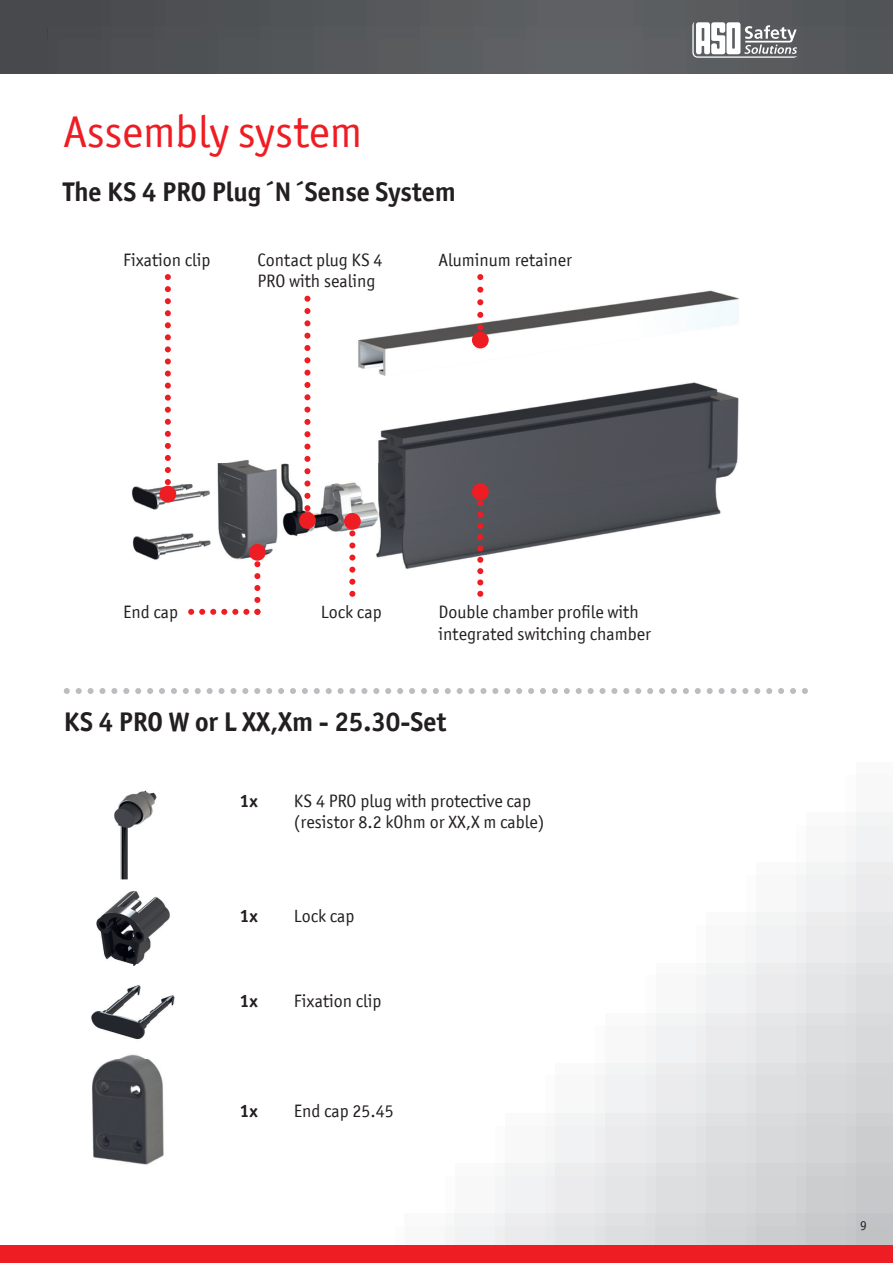
<style>
.page{position:relative;width:893px;height:1263px;background:#fff}
.page>*{position:absolute;margin:0;border:0;box-sizing:border-box;transform-origin:0 0}
.t1{font:45px "Officina San ITC";color:#ee1d23}
.t2{font:700 27px "Officina San ITC";color:#231f20}
.t3{font:18px/21.6px "Officina San ITC";color:#231f20}
.t4{font:700 18px "Officina San ITC";color:#231f20}
.t5{font:13.5px "Officina San ITC";color:#231f20}
</style>
<div class="page">
<div style="left:855px;top:1225px;width:38px;height:38px;background:#c1c2c4"></div>
<div style="left:845px;top:1225px;width:10px;height:38px;background:#c5c6c8"></div>
<div style="left:805px;top:1225px;width:40px;height:38px;background:#c7c8ca"></div>
<div style="left:795px;top:1225px;width:10px;height:38px;background:#cbccce"></div>
<div style="left:755px;top:1225px;width:40px;height:38px;background:#cccdcf"></div>
<div style="left:745px;top:1225px;width:10px;height:38px;background:#d0d1d3"></div>
<div style="left:705px;top:1225px;width:40px;height:38px;background:#d3d4d6"></div>
<div style="left:695px;top:1225px;width:10px;height:38px;background:#d6d7d9"></div>
<div style="left:655px;top:1225px;width:40px;height:38px;background:#d8d9db"></div>
<div style="left:645px;top:1225px;width:10px;height:38px;background:#dcdddf"></div>
<div style="left:605px;top:1225px;width:40px;height:38px;background:#dddee0"></div>
<div style="left:595px;top:1225px;width:10px;height:38px;background:#e1e2e4"></div>
<div style="left:555px;top:1225px;width:40px;height:38px;background:#e4e5e7"></div>
<div style="left:545px;top:1225px;width:10px;height:38px;background:#e8e9ea"></div>
<div style="left:505px;top:1225px;width:40px;height:38px;background:#ebebed"></div>
<div style="left:495px;top:1225px;width:10px;height:38px;background:#efeff0"></div>
<div style="left:454px;top:1225px;width:41px;height:38px;background:#f1f2f3"></div>
<div style="left:444px;top:1225px;width:10px;height:38px;background:#f5f5f6"></div>
<div style="left:404px;top:1225px;width:40px;height:38px;background:#f8f8f9"></div>
<svg style="left:454px;top:812px;width:439px;height:413px"></svg>
<div style="left:0;top:0;width:48px;height:26px;background:#48494c"></div>
<div style="left:856px;top:0;width:37px;height:26px;background:#515456"></div>
<div style="left:845px;top:0;width:11px;height:26px;background:#515456"></div>
<div style="left:803px;top:0;width:42px;height:26px;background:#535658"></div>
<div style="left:792px;top:0;width:11px;height:26px;background:#545759"></div>
<div style="left:749px;top:0;width:43px;height:26px;background:#56585b"></div>
<div style="left:739px;top:0;width:10px;height:26px;background:#57595c"></div>
<div style="left:696px;top:0;width:43px;height:26px;background:#595b5d"></div>
<div style="left:686px;top:0;width:10px;height:26px;background:#5a5c5e"></div>
<div style="left:643px;top:0;width:43px;height:26px;background:#5b5e60"></div>
<div style="left:632px;top:0;width:11px;height:26px;background:#5c5f61"></div>
<div style="left:590px;top:0;width:42px;height:26px;background:#5e6063"></div>
<div style="left:579px;top:0;width:11px;height:26px;background:#5e6063"></div>
<div style="left:856px;top:26px;width:37px;height:13px;background:#525557"></div>
<div style="left:856px;top:39px;width:37px;height:35px;background:#535658"></div>
<div style="left:48px;top:0;width:10px;height:26px;background:#48494c"></div>
<div style="left:58px;top:0;width:43px;height:26px;background:#48494c"></div>
<div style="left:101px;top:0;width:11px;height:26px;background:#494a4d"></div>
<div style="left:112px;top:0;width:42px;height:26px;background:#4b4c4f"></div>
<div style="left:154px;top:0;width:11px;height:26px;background:#4c4d50"></div>
<div style="left:165px;top:0;width:42px;height:26px;background:#4e4f52"></div>
<div style="left:207px;top:0;width:11px;height:26px;background:#4f5053"></div>
<div style="left:218px;top:0;width:42px;height:26px;background:#4e5153"></div>
<div style="left:260px;top:0;width:11px;height:26px;background:#4f5254"></div>
<div style="left:271px;top:0;width:43px;height:26px;background:#515456"></div>
<div style="left:314px;top:0;width:10px;height:26px;background:#525557"></div>
<div style="left:324px;top:0;width:43px;height:26px;background:#535658"></div>
<div style="left:367px;top:0;width:10px;height:26px;background:#55585a"></div>
<div style="left:377px;top:0;width:43px;height:26px;background:#56585b"></div>
<div style="left:420px;top:0;width:11px;height:26px;background:#57595c"></div>
<div style="left:431px;top:0;width:42px;height:26px;background:#595b5d"></div>
<div style="left:473px;top:0;width:11px;height:26px;background:#5a5c5e"></div>
<div style="left:484px;top:0;width:42px;height:26px;background:#5b5e60"></div>
<div style="left:526px;top:0;width:11px;height:26px;background:#5c5f61"></div>
<div style="left:537px;top:0;width:42px;height:26px;background:#5e6063"></div>
<svg style="left:0;top:26px;width:48px;height:13px"></svg>
<div style="left:0;top:39px;width:5px;height:35px;background:#48494c"></div>
<div style="left:5px;top:39px;width:43px;height:35px;background:#48494c"></div>
<div style="left:48px;top:26px;width:10px;height:13px;background:#494a4d"></div>
<div style="left:48px;top:39px;width:10px;height:35px;background:#494a4d"></div>
<svg style="left:58px;top:22px;width:798px;height:52px"></svg>
<div style="left:0;top:1246px;width:893px;height:17px;background:#ee1d23"></div>
<svg style="left:64px;top:688px;width:744px;height:6px"></svg>
<img style="left:96px;top:790px;width:74px;height:174px">
<img style="left:91px;top:964px;width:84px;height:76px">
<img style="left:131px;top:276px;width:608px;height:302px">
<svg style="left:165px;top:274px;width:6px;height:213px"></svg>
<div style="left:159px;top:486px;width:17px;height:16px;background:#ee1d23;border-radius:50%"></div>
<svg style="left:304px;top:296px;width:6px;height:217px"></svg>
<div style="left:299px;top:512px;width:17px;height:17px;background:#ee1d23;border-radius:50%"></div>
<svg style="left:477px;top:274px;width:6px;height:59px"></svg>
<div style="left:472px;top:332px;width:17px;height:16px;background:#ee1d23;border-radius:50%"></div>
<div style="left:249px;top:544px;width:17px;height:17px;background:#ee1d23;border-radius:50%"></div>
<svg style="left:349px;top:529px;width:6px;height:68px"></svg>
<div style="left:344px;top:513px;width:17px;height:17px;background:#ee1d23;border-radius:50%"></div>
<svg style="left:477px;top:499px;width:6px;height:98px"></svg>
<div style="left:472px;top:483px;width:17px;height:17px;background:#ee1d23;border-radius:50%"></div>
<svg style="left:188px;top:549px;width:72px;height:66px"></svg>
<img style="left:92px;top:1054px;width:72px;height:111px">
<h1 class="t1" style="left:63px;top:106px;width:301px">Assembly system</h1>
<h2 class="t2" style="left:63px;top:175px;width:394px">The KS 4 PRO Plug´N´Sense System</h2>
<p class="t3" style="left:123px;top:249px;width:89px">Fixation clip</p>
<p class="t3" style="left:257px;top:249px;width:127px">Contact plug KS 4<br>PRO with sealing</p>
<p class="t3" style="left:439px;top:249px;width:135px">Aluminum retainer</p>
<p class="t3" style="left:123px;top:601px;width:57px">End cap</p>
<p class="t3" style="left:321px;top:601px;width:62px">Lock cap</p>
<p class="t3" style="left:439px;top:601px;width:214px">Double chamber profile with integrated switching chamber</p>
<h2 class="t2" style="left:64px;top:705px;width:384px">KS 4 PRO W or L XX,Xm - 25.30-Set</h2>
<p class="t4" style="left:240px;top:789px;width:19px">1x</p>
<p class="t3" style="left:294px;top:790px;width:252px">KS 4 PRO plug with protective cap (resistor 8.2 kOhm or XX,X m cable)</p>
<p class="t4" style="left:240px;top:905px;width:19px">1x</p>
<p class="t3" style="left:294px;top:905px;width:62px">Lock cap</p>
<p class="t4" style="left:240px;top:989px;width:19px">1x</p>
<p class="t3" style="left:294px;top:990px;width:89px">Fixation clip</p>
<p class="t4" style="left:240px;top:1100px;width:19px">1x</p>
<p class="t3" style="left:294px;top:1100px;width:102px">End cap 25.45</p>
<p class="t5" style="left:860px;top:1218px;width:8px">9</p>
</div>
